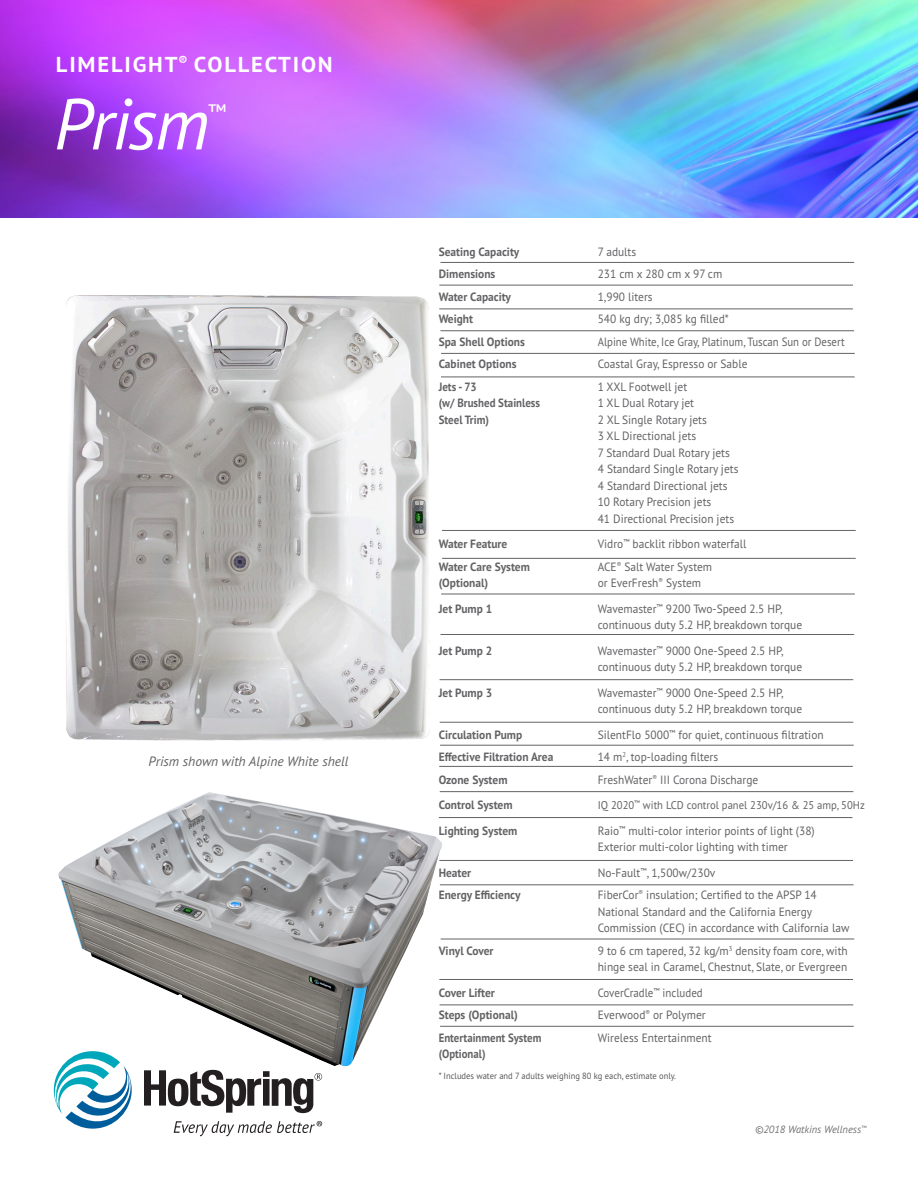
<style>
.page{position:relative;width:918px;height:1188px;background:#fff}
.page>*{position:absolute;margin:0;border:0;box-sizing:border-box;transform-origin:0 0}
.t1{font:italic 72px "PT Sans Pro";letter-spacing:-.025em;color:#fff}
.t2{font:700 21.6px "PT Sans Pro";letter-spacing:.08em;color:#fff;scale:1.04 1}
.t3{font:italic 21px "PT Sans Pro";color:#fff}
.t4{font:italic 13.5px "PT Sans Pro";color:#636366}
.t5{font:12px "PT Sans Pro";color:#636366;scale:.95 1}
.t6{font:700 12px "PT Sans Pro";color:#636366;scale:.95 1}
.t7{font:12px "PT Sans Pro";color:#636366;scale:.9 1}
.t8{font:700 12px "PT Sans Pro";color:#636366;scale:.91 1}
.t9{font:700 12px "PT Sans Pro";color:#636366;scale:.9 1}
.t10{font:12px "PT Sans Pro";color:#636366;scale:.91 1}
.t11{font:11.25px "PT Sans Pro";color:#636366;scale:.95 1}
.t12{font:italic 300 10.5px "PT Sans Pro";color:#636366}
.t13{font:9px "PT Sans Pro";color:#57585a;scale:.95 1}
</style>
<div class="page">
<img style="left:0;top:0;width:918px;height:218px">
<svg style="left:53px;top:1066px;width:269px;height:71px"></svg>
<hr style="left:441px;top:262px;width:413px;height:1px;background:#636366">
<hr style="left:439px;top:285px;width:414px;height:1px;background:#636366">
<hr style="left:439px;top:309px;width:414px;height:1px;background:#636366">
<hr style="left:440px;top:330px;width:414px;height:1px;background:#636366">
<hr style="left:441px;top:353px;width:414px;height:1px;background:#636366">
<hr style="left:441px;top:377px;width:414px;height:1px;background:#636366">
<hr style="left:440px;top:679px;width:413px;height:1px;background:#636366">
<hr style="left:442px;top:530px;width:414px;height:1px;background:#636366">
<hr style="left:442px;top:558px;width:414px;height:1px;background:#636366">
<hr style="left:441px;top:594px;width:414px;height:1px;background:#636366">
<hr style="left:440px;top:791px;width:413px;height:1px;background:#636366">
<hr style="left:441px;top:634px;width:413px;height:1px;background:#636366">
<hr style="left:440px;top:722px;width:413px;height:1px;background:#636366">
<hr style="left:440px;top:745px;width:414px;height:1px;background:#636366">
<hr style="left:439px;top:766px;width:414px;height:1px;background:#636366">
<hr style="left:440px;top:885px;width:414px;height:1px;background:#636366">
<hr style="left:439px;top:860px;width:414px;height:1px;background:#636366">
<hr style="left:439px;top:979px;width:414px;height:1px;background:#636366">
<hr style="left:441px;top:939px;width:413px;height:1px;background:#636366">
<hr style="left:440px;top:1005px;width:413px;height:1px;background:#636366">
<hr style="left:440px;top:1026px;width:414px;height:1px;background:#636366">
<hr style="left:439px;top:817px;width:413px;height:1px;background:#636366">
<img style="left:30px;top:188px;width:426px;height:557px">
<img style="left:58px;top:792px;width:384px;height:274px">
<p class="t2" style="left:56px;top:51px;width:268px">LIMELIGHT<sup>®</sup> COLLECTION</p>
<p class="t1" style="left:54px;top:77px;width:157px">Prism</p>
<p class="t3" style="left:207px;top:98px;width:20px">™</p>
<p class="t4" style="left:149px;top:753px;width:201px">Prism shown with Alpine White shell</p>
<p class="t6" style="left:439px;top:243px;width:86px">Seating Capacity</p>
<p class="t5" style="left:598px;top:244px;width:42px">7 adults</p>
<p class="t6" style="left:439px;top:266px;width:61px">Dimensions</p>
<p class="t5" style="left:598px;top:266px;width:133px">231 cm x 280 cm x 97 cm</p>
<p class="t6" style="left:439px;top:288px;width:78px">Water Capacity</p>
<p class="t5" style="left:598px;top:289px;width:59px">1,990 liters</p>
<p class="t6" style="left:439px;top:311px;width:38px">Weight</p>
<p class="t5" style="left:598px;top:311px;width:140px">540 kg dry; 3,085 kg filled*</p>
<p class="t6" style="left:439px;top:333px;width:92px">Spa Shell Options</p>
<p class="t7" style="left:598px;top:334px;width:276px">Alpine White, Ice Gray, Platinum, Tuscan Sun or Desert</p>
<p class="t6" style="left:439px;top:356px;width:83px">Cabinet Options</p>
<p class="t5" style="left:598px;top:356px;width:159px">Coastal Gray, Espresso or Sable</p>
<p class="t8" style="left:439px;top:378px;width:43px">Jets - 73</p>
<p class="t5" style="left:598px;top:379px;width:96px">1 XXL Footwell jet</p>
<p class="t8" style="left:439px;top:395px;width:113px">(w/ Brushed Stainless</p>
<p class="t5" style="left:598px;top:395px;width:103px">1 XL Dual Rotary jet</p>
<p class="t8" style="left:439px;top:411px;width:57px">Steel Trim)</p>
<p class="t5" style="left:598px;top:412px;width:116px">2 XL Single Rotary jets</p>
<p class="t5" style="left:598px;top:428px;width:105px">3 XL Directional jets</p>
<p class="t5" style="left:598px;top:445px;width:141px">7 Standard Dual Rotary jets</p>
<p class="t5" style="left:598px;top:461px;width:150px">4 Standard Single Rotary jets</p>
<p class="t5" style="left:598px;top:478px;width:138px">4 Standard Directional jets</p>
<p class="t5" style="left:598px;top:494px;width:121px">10 Rotary Precision jets</p>
<p class="t5" style="left:598px;top:511px;width:145px">41 Directional Precision jets</p>
<p class="t6" style="left:439px;top:536px;width:74px">Water Feature</p>
<p class="t5" style="left:598px;top:536px;width:158px">Vidro<sup>™</sup> backlit ribbon waterfall</p>
<p class="t6" style="left:439px;top:558px;width:97px">Water Care System</p>
<p class="t5" style="left:598px;top:559px;width:122px">ACE<sup>®</sup> Salt Water System</p>
<p class="t6" style="left:439px;top:575px;width:54px">(Optional)</p>
<p class="t5" style="left:598px;top:575px;width:110px">or EverFresh<sup>®</sup> System</p>
<p class="t6" style="left:439px;top:600px;width:58px">Jet Pump 1</p>
<p class="t5" style="left:598px;top:601px;width:196px">Wavemaster<sup>™</sup> 9200 Two-Speed 2.5 HP,</p>
<p class="t5" style="left:598px;top:617px;width:217px">continuous duty 5.2 HP, breakdown torque</p>
<p class="t6" style="left:439px;top:642px;width:58px">Jet Pump 2</p>
<p class="t5" style="left:598px;top:643px;width:197px">Wavemaster<sup>™</sup> 9000 One-Speed 2.5 HP,</p>
<p class="t5" style="left:598px;top:659px;width:217px">continuous duty 5.2 HP, breakdown torque</p>
<p class="t6" style="left:439px;top:684px;width:58px">Jet Pump 3</p>
<p class="t5" style="left:598px;top:685px;width:197px">Wavemaster<sup>™</sup> 9000 One-Speed 2.5 HP,</p>
<p class="t5" style="left:598px;top:701px;width:217px">continuous duty 5.2 HP, breakdown torque</p>
<p class="t6" style="left:439px;top:726px;width:89px">Circulation Pump</p>
<p class="t5" style="left:598px;top:727px;width:239px">SilentFlo 5000<sup>™</sup> for quiet, continuous filtration</p>
<p class="t6" style="left:439px;top:749px;width:122px">Effective Filtration Area</p>
<p class="t5" style="left:598px;top:749px;width:128px">14 m<sup>2</sup>, top-loading filters</p>
<p class="t6" style="left:439px;top:771px;width:74px">Ozone System</p>
<p class="t5" style="left:598px;top:772px;width:171px">FreshWater<sup>®</sup> III Corona Discharge</p>
<p class="t6" style="left:439px;top:797px;width:79px">Control System</p>
<p class="t11" style="left:598px;top:798px;width:283px">IQ 2020<sup>™</sup> with LCD control panel 230v/16 &amp; 25 amp, 50Hz</p>
<p class="t6" style="left:439px;top:822px;width:84px">Lighting System</p>
<p class="t5" style="left:598px;top:823px;width:230px">Raio<sup>™</sup> multi-color interior points of light (38)</p>
<p class="t5" style="left:598px;top:839px;width:202px">Exterior multi-color lighting with timer</p>
<p class="t6" style="left:439px;top:864px;width:36px">Heater</p>
<p class="t5" style="left:598px;top:865px;width:125px">No-Fault<sup>™</sup>, 1,500w/230v</p>
<p class="t6" style="left:439px;top:887px;width:88px">Energy Efficiency</p>
<p class="t5" style="left:598px;top:887px;width:232px">FiberCor<sup>®</sup> insulation; Certified to the APSP 14</p>
<p class="t5" style="left:598px;top:904px;width:227px">National Standard and the California Energy</p>
<p class="t5" style="left:598px;top:920px;width:266px">Commission (CEC) in accordance with California law</p>
<p class="t6" style="left:439px;top:942px;width:59px">Vinyl Cover</p>
<p class="t5" style="left:598px;top:943px;width:265px">9 to 6 cm tapered, 32 kg/m<sup>3</sup> density foam core, with</p>
<p class="t5" style="left:598px;top:959px;width:264px">hinge seal in Caramel, Chestnut, Slate, or Evergreen</p>
<p class="t6" style="left:439px;top:984px;width:61px">Cover Lifter</p>
<p class="t10" style="left:598px;top:985px;width:117px">CoverCradle<sup>™</sup> included</p>
<p class="t6" style="left:439px;top:1007px;width:85px">Steps (Optional)</p>
<p class="t5" style="left:598px;top:1007px;width:115px">Everwood<sup>®</sup> or Polymer</p>
<p class="t9" style="left:439px;top:1029px;width:116px">Entertainment System</p>
<p class="t5" style="left:598px;top:1030px;width:121px">Wireless Entertainment</p>
<p class="t9" style="left:439px;top:1046px;width:54px">(Optional)</p>
<p class="t13" style="left:439px;top:1070px;width:251px">* Includes water and 7 adults weighing 80 kg each, estimate only.</p>
<p class="t12" style="left:755px;top:1123px;width:113px">©2018 Watkins Wellness<sup>™</sup></p>
</div>
